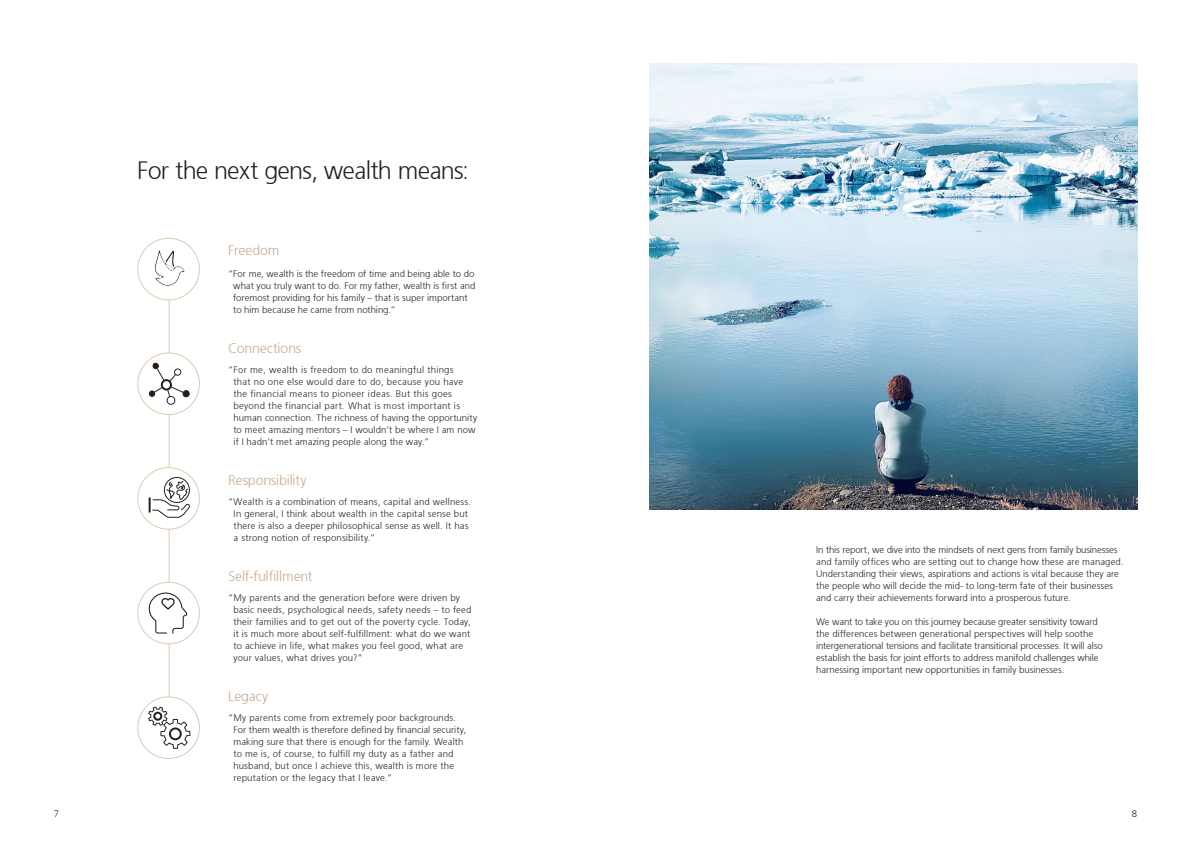
<style>
.page{position:relative;width:1191px;height:842px;background:#fff}
.page>*{position:absolute;margin:0;border:0;box-sizing:border-box;transform-origin:0 0}
.Large_subhead_25{font:300 25px "Frutiger 45";letter-spacing:-.035em;color:#231f20}
.INTRO_COPY_14{font:300 14px "Frutiger 45";letter-spacing:-.01em;color:#c4a88f}
.UBS_Template_Body_co{font:300 9.5px/12px "Frutiger 45";letter-spacing:.01em;color:#231f20}
</style>
<div class="page">
<hr style="left:169px;top:296px;width:1px;height:405px;background:#ddcab2">
<div style="left:138px;top:238px;width:61px;height:62px;background:#fff;border-radius:50%"></div>
<div style="left:137px;top:238px;width:63px;height:62px;border:1px solid #ddcab2;border-radius:50%"></div>
<svg style="left:154px;top:250px;width:31px;height:37px"></svg>
<div style="left:138px;top:353px;width:61px;height:62px;background:#fff;border-radius:50%"></div>
<div style="left:137px;top:352px;width:63px;height:63px;border:1px solid #ddcab2;border-radius:50%"></div>
<svg style="left:149px;top:363px;width:41px;height:42px"></svg>
<div style="left:138px;top:468px;width:61px;height:61px;background:#fff;border-radius:50%"></div>
<div style="left:137px;top:467px;width:63px;height:63px;border:1px solid #ddcab2;border-radius:50%"></div>
<svg style="left:149px;top:477px;width:41px;height:41px"></svg>
<div style="left:138px;top:582px;width:61px;height:62px;background:#fff;border-radius:50%"></div>
<div style="left:137px;top:582px;width:63px;height:62px;border:1px solid #ddcab2;border-radius:50%"></div>
<svg style="left:149px;top:592px;width:38px;height:41px"></svg>
<div style="left:138px;top:697px;width:61px;height:61px;background:#fff;border-radius:50%"></div>
<div style="left:137px;top:696px;width:63px;height:63px;border:1px solid #ddcab2;border-radius:50%"></div>
<svg style="left:148px;top:706px;width:42px;height:43px"></svg>
<img style="left:649px;top:64px;width:488px;height:445px">
<p class="Large_subhead_25" style="left:137px;top:156px;width:333px">For the next gens, wealth means:</p>
<p class="INTRO_COPY_14" style="left:228px;top:242px;width:53px">Freedom</p>
<p class="UBS_Template_Body_co" style="left:233px;top:267px;width:244px;text-indent:-5px">“For me, wealth is the freedom of time and being able to do what you truly want to do. For my father, wealth is first and foremost providing for his family – that is super important to him because he came from nothing.”</p>
<p class="INTRO_COPY_14" style="left:228px;top:340px;width:75px">Connections</p>
<p class="UBS_Template_Body_co" style="left:233px;top:363px;width:245px;text-indent:-5px">“For me, wealth is freedom to do meaningful things<br>that no one else would dare to do, because you have the financial means to pioneer ideas. But this goes beyond the financial part. What is most important is human connection. The richness of having the opportunity to meet amazing mentors – I wouldn’t be where I am now if I hadn’t met amazing people along the way.”</p>
<p class="INTRO_COPY_14" style="left:228px;top:472px;width:80px">Responsibility</p>
<p class="UBS_Template_Body_co" style="left:234px;top:495px;width:239px;text-indent:-6px">“Wealth is a combination of means, capital and wellness.<br>In general, I think about wealth in the capital sense but there is also a deeper philosophical sense as well. It has a strong notion of responsibility.”</p>
<p class="INTRO_COPY_14" style="left:228px;top:568px;width:86px">Self-fulfillment</p>
<p class="UBS_Template_Body_co" style="left:233px;top:591px;width:240px;text-indent:-5px">“My parents and the generation before were driven by basic needs, psychological needs, safety needs – to feed their families and to get out of the poverty cycle. Today, it is much more about self-fulfillment: what do we want to achieve in life, what makes you feel good, what are your values, what drives you?”</p>
<p class="INTRO_COPY_14" style="left:228px;top:688px;width:42px">Legacy</p>
<p class="UBS_Template_Body_co" style="left:233px;top:711px;width:234px;text-indent:-5px">“My parents come from extremely poor backgrounds.<br>For them wealth is therefore defined by financial security, making sure that there is enough for the family. Wealth to me is, of course, to fulfill my duty as a father and husband, but once I achieve this, wealth is more the reputation or the legacy that I leave.”</p>
<p class="UBS_Template_Body_co" style="left:816px;top:543px;width:309px">In this report, we dive into the mindsets of next gens from family businesses and family offices who are setting out to change how these are managed.<br>Understanding their views, aspirations and actions is vital because they are the people who will decide the mid- to long-term fate of their businesses and carry their achievements forward into a prosperous future.</p>
<p class="UBS_Template_Body_co" style="left:816px;top:615px;width:288px">We want to take you on this journey because greater sensitivity toward the differences between generational perspectives will help soothe intergenerational tensions and facilitate transitional processes. It will also establish the basis for joint efforts to address manifold challenges while harnessing important new opportunities in family businesses.</p>
<p class="UBS_Template_Body_co" style="left:54px;top:808px;width:7px">7</p>
<p class="UBS_Template_Body_co" style="left:1131px;top:808px;width:7px">8</p>
</div>
